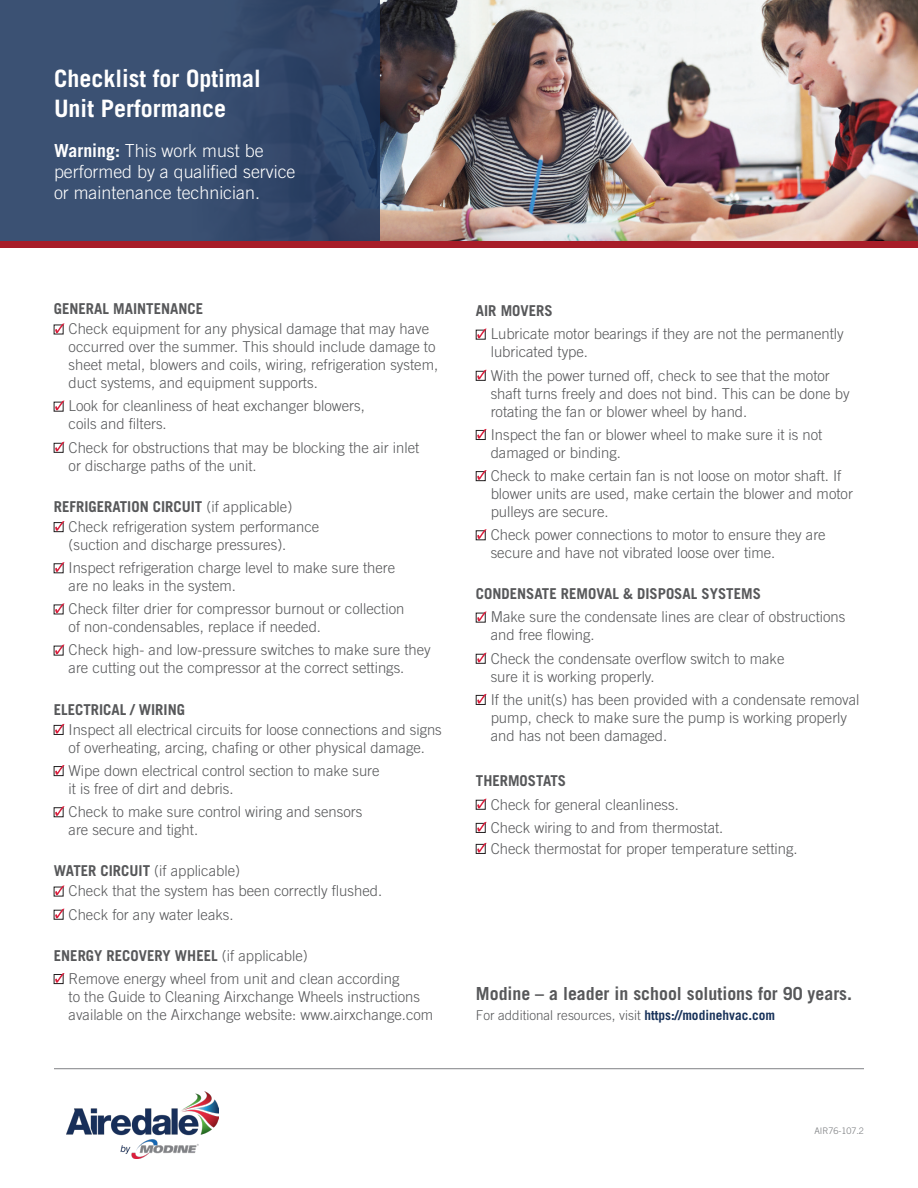
<style>
.page{position:relative;width:918px;height:1188px;background:#fff}
.page>*{position:absolute;margin:0;border:0;box-sizing:border-box;transform-origin:0 0}
.t1{font:700 24px/30px "Trade Gothic LT Std";color:#fff}
.t2{font:300 18px/21px "Trade Gothic LT Std";color:#fff}
.t3{font:700 18px "Trade Gothic LT Std";color:#57585a}
.t4{font:300 15px/18px "Trade Gothic LT Std";color:#57585a}
.t5{font:700 15px "Trade Gothic LT Std";color:#57585a}
.t6{font:300 13.5px "Trade Gothic LT Std";color:#57585a}
.t7{font:300 9px "Trade Gothic LT Std";color:#76787b}
.s1{font-weight:700}
.s2{font-weight:300}
.s3{font-weight:700;color:#18325a}
</style>
<div class="page">
<img style="left:380px;top:0;width:538px;height:241px">
<img style="left:67px;top:1092px;width:151px;height:66px">
<div style="left:0;top:0;width:380px;height:242px;background:linear-gradient(to right,#405678,#2d4164)"></div>
<div style="left:0;top:241px;width:918px;height:6px;background:#a71d28"></div>
<hr style="left:54px;top:1068px;width:810px;height:1px;background:#808285">
<div style="left:54px;top:325px;width:9px;height:9px;border:1px solid #231f20"></div>
<svg style="left:55px;top:323px;width:9px;height:10px"></svg>
<svg style="left:55px;top:401px;width:9px;height:9px"></svg>
<div style="left:54px;top:443px;width:9px;height:10px;border:1px solid #231f20"></div>
<svg style="left:55px;top:442px;width:9px;height:9px"></svg>
<div style="left:54px;top:522px;width:9px;height:10px;border:1px solid #231f20"></div>
<svg style="left:55px;top:521px;width:9px;height:10px"></svg>
<div style="left:54px;top:563px;width:9px;height:10px;border:1px solid #231f20"></div>
<svg style="left:55px;top:562px;width:9px;height:10px"></svg>
<div style="left:54px;top:605px;width:9px;height:9px;border:1px solid #231f20"></div>
<svg style="left:55px;top:603px;width:9px;height:10px"></svg>
<svg style="left:55px;top:645px;width:9px;height:9px"></svg>
<div style="left:54px;top:725px;width:9px;height:10px;border:1px solid #231f20"></div>
<svg style="left:55px;top:724px;width:9px;height:10px"></svg>
<div style="left:54px;top:766px;width:9px;height:10px;border:1px solid #231f20"></div>
<svg style="left:55px;top:765px;width:9px;height:10px"></svg>
<div style="left:54px;top:807px;width:9px;height:10px;border:1px solid #231f20"></div>
<svg style="left:55px;top:806px;width:9px;height:10px"></svg>
<svg style="left:55px;top:886px;width:9px;height:9px"></svg>
<div style="left:54px;top:910px;width:9px;height:10px;border:1px solid #231f20"></div>
<svg style="left:55px;top:909px;width:9px;height:9px"></svg>
<div style="left:54px;top:974px;width:9px;height:10px;border:1px solid #231f20"></div>
<svg style="left:55px;top:973px;width:9px;height:10px"></svg>
<div style="left:476px;top:330px;width:10px;height:9px;border:1px solid #231f20"></div>
<svg style="left:477px;top:329px;width:10px;height:9px"></svg>
<div style="left:476px;top:371px;width:10px;height:10px;border:1px solid #231f20"></div>
<svg style="left:477px;top:370px;width:10px;height:9px"></svg>
<div style="left:476px;top:430px;width:10px;height:10px;border:1px solid #231f20"></div>
<svg style="left:477px;top:429px;width:10px;height:10px"></svg>
<div style="left:476px;top:471px;width:10px;height:10px;border:1px solid #231f20"></div>
<svg style="left:477px;top:470px;width:10px;height:10px"></svg>
<div style="left:476px;top:530px;width:10px;height:10px;border:1px solid #231f20"></div>
<svg style="left:477px;top:529px;width:10px;height:10px"></svg>
<div style="left:476px;top:613px;width:10px;height:9px;border:1px solid #231f20"></div>
<svg style="left:477px;top:612px;width:10px;height:9px"></svg>
<div style="left:476px;top:654px;width:10px;height:10px;border:1px solid #231f20"></div>
<svg style="left:477px;top:653px;width:10px;height:9px"></svg>
<div style="left:476px;top:695px;width:10px;height:10px;border:1px solid #231f20"></div>
<svg style="left:477px;top:694px;width:10px;height:10px"></svg>
<div style="left:476px;top:800px;width:10px;height:10px;border:1px solid #231f20"></div>
<svg style="left:477px;top:799px;width:10px;height:9px"></svg>
<div style="left:476px;top:823px;width:10px;height:10px;border:1px solid #231f20"></div>
<svg style="left:477px;top:822px;width:10px;height:10px"></svg>
<div style="left:476px;top:844px;width:10px;height:10px;border:1px solid #231f20"></div>
<svg style="left:477px;top:843px;width:10px;height:10px"></svg>
<p class="t1" style="left:54px;top:63px;width:208px">Checklist for Optimal<br>Unit Performance</p>
<p class="t2" style="left:54px;top:140px;width:243px"><span class="s1">Warning:</span> This work must be performed by a qualified service or maintenance technician.</p>
<p class="t5" style="left:54px;top:300px;width:151px">GENERAL MAINTENANCE</p>
<p class="t4" style="left:69px;top:320px;width:371px">Check equipment for any physical damage that may have occurred over the summer. This should include damage to sheet metal, blowers and coils, wiring, refrigeration system, duct systems, and equipment supports.</p>
<p class="t4" style="left:69px;top:397px;width:298px">Look for cleanliness of heat exchanger blowers, coils and filters.</p>
<p class="t4" style="left:69px;top:438px;width:352px">Check for obstructions that may be blocking the air inlet or discharge paths of the unit.</p>
<p class="t5" style="left:54px;top:497px;width:240px">REFRIGERATION CIRCUIT <span class="s2">(if applicable)</span></p>
<p class="t4" style="left:69px;top:517px;width:252px">Check refrigeration system performance (suction and discharge pressures).</p>
<p class="t4" style="left:69px;top:559px;width:328px">Inspect refrigeration charge level to make sure there are no leaks in the system.</p>
<p class="t4" style="left:69px;top:600px;width:337px">Check filter drier for compressor burnout or collection of non-condensables, replace if needed.</p>
<p class="t4" style="left:69px;top:641px;width:364px">Check high- and low-pressure switches to make sure they are cutting out the compressor at the correct settings.</p>
<p class="t5" style="left:54px;top:700px;width:133px">ELECTRICAL / WIRING</p>
<p class="t4" style="left:69px;top:720px;width:375px">Inspect all electrical circuits for loose connections and signs of overheating, arcing, chafing or other physical damage.</p>
<p class="t4" style="left:69px;top:761px;width:313px">Wipe down electrical control section to make sure it is free of dirt and debris.</p>
<p class="t4" style="left:69px;top:803px;width:295px">Check to make sure control wiring and sensors are secure and tight.</p>
<p class="t4" style="left:54px;top:862px;width:188px"><span class="s1">WATER CIRCUIT</span> (if applicable)</p>
<p class="t4" style="left:69px;top:882px;width:315px">Check that the system has been correctly flushed.</p>
<p class="t4" style="left:69px;top:905px;width:167px">Check for any water leaks.</p>
<p class="t5" style="left:54px;top:946px;width:255px">ENERGY RECOVERY WHEEL <span class="s2">(if applicable)</span></p>
<p class="t4" style="left:69px;top:969px;width:366px">Remove energy wheel from unit and clean according<br>to the Guide to Cleaning Airxchange Wheels instructions available on the Airxchange website: www.airxchange.com</p>
<p class="t5" style="left:476px;top:302px;width:78px">AIR MOVERS</p>
<p class="t4" style="left:491px;top:325px;width:355px">Lubricate motor bearings if they are not the permanently lubricated type.</p>
<p class="t4" style="left:491px;top:366px;width:360px">With the power turned off, check to see that the motor shaft turns freely and does not bind. This can be done by rotating the fan or blower wheel by hand.</p>
<p class="t4" style="left:491px;top:425px;width:333px">Inspect the fan or blower wheel to make sure it is not damaged or binding.</p>
<p class="t4" style="left:491px;top:466px;width:364px">Check to make certain fan is not loose on motor shaft. If blower units are used, make certain the blower and motor pulleys are secure.</p>
<p class="t4" style="left:491px;top:526px;width:337px">Check power connections to motor to ensure they are secure and have not vibrated loose over time.</p>
<p class="t5" style="left:476px;top:585px;width:287px">CONDENSATE REMOVAL &amp; DISPOSAL SYSTEMS</p>
<p class="t4" style="left:491px;top:608px;width:356px">Make sure the condensate lines are clear of obstructions and free flowing.</p>
<p class="t4" style="left:491px;top:649px;width:295px">Check the condensate overflow switch to make sure it is working properly.</p>
<p class="t4" style="left:491px;top:690px;width:370px">If the unit(s) has been provided with a condensate removal pump, check to make sure the pump is working properly and has not been damaged.</p>
<p class="t5" style="left:476px;top:772px;width:92px">THERMOSTATS</p>
<p class="t4" style="left:491px;top:795px;width:190px">Check for general cleanliness.</p>
<p class="t4" style="left:491px;top:817px;width:308px;line-height:21px">Check wiring to and from thermostat.<br>Check thermostat for proper temperature setting.</p>
<p class="t3" style="left:476px;top:983px;width:378px">Modine – a leader in school solutions for 90 years.</p>
<p class="t6" style="left:476px;top:1007px;width:301px">For additional resources, visit <span class="s3">https://modinehvac.com</span></p>
<p class="t7" style="left:814px;top:1125px;width:51px">AIR76-107.2</p>
</div>
